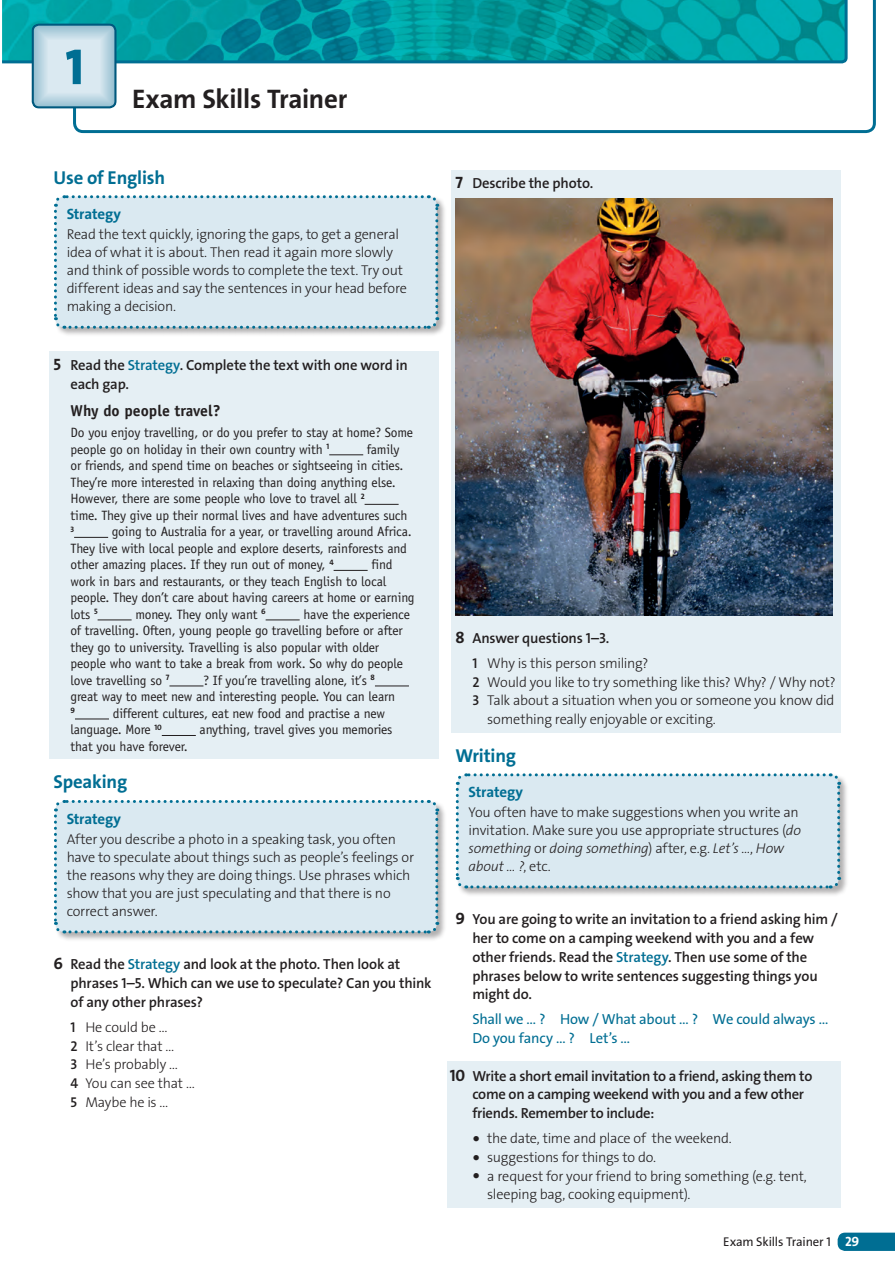
<style>
.page{position:relative;width:895px;height:1270px;background:#fff}
.page>*{position:absolute;margin:0;border:0;box-sizing:border-box;transform-origin:0 0}
.t1{font:800 51px "The Sans Os F";color:#006e93}
.t2{font:700 27px "The Sans Os F";letter-spacing:-.01em;color:#231f20}
.t3{font:700 18.75px "The Sans Os F";letter-spacing:-.01em;color:#006e93}
.t4{font:700 15.75px "Officina Sans Std";color:#231f20}
.t5{font:700 15px "The Sans Os F";color:#006e93}
.t6{font:600 14.7px/18.8px "The Sans Os F";letter-spacing:-.015em;color:#231f20}
.t7{font:14.7px/18.8px "The Sans Os F";letter-spacing:-.01em;color:#006e93}
.t8{font:300 14.25px/18px "The Sans Os F";letter-spacing:-.015em;color:#231f20}
.t9{font:13.5px/16.5px "Officina Sans Std";letter-spacing:-.01em;color:#231f20}
.t10{font:12.75px "The Sans Os F";letter-spacing:-.015em;color:#231f20}
.t11{font:700 7.8px "The Sans Os F";color:#231f20}
.s1{font-weight:700;font-size:16.5px}
.s2{color:#006e93}
.s3{font-weight:600}
.s4{font-style:italic}
.s5{font-weight:700;font-size:18px}
.s6{font-weight:700;font-size:13.5px;color:#fff}
</style>
<div class="page">
<svg style="left:2px;top:0;width:70px;height:64px;background:#02a7ab"></svg>
<svg style="left:72px;top:0;width:804px;height:134px"></svg>
<svg style="left:838px;top:1232px;width:57px;height:18px"></svg>
<div style="left:19px;top:13px;width:214px;height:96px;background:#006e93;opacity:.75"></div>
<div style="left:451px;top:170px;width:389px;height:562px;background:#e5eff4"></div>
<img style="left:455px;top:198px;width:377px;height:417px">
<div style="left:456px;top:773px;width:393px;height:124px;background:#231f20;opacity:.35"></div>
<svg style="left:455px;top:773px;width:387px;height:117px;background:#d4e4ed"></svg>
<div style="left:447px;top:1061px;width:393px;height:146px;background:#e5eff4"></div>
<div style="left:54px;top:195px;width:393px;height:142px;background:#231f20;opacity:.35"></div>
<div style="left:54px;top:195px;width:386px;height:135px;background:#dae9f1"></div>
<div style="left:49px;top:352px;width:389px;height:407px;background:#e5eff4"></div>
<hr style="left:329px;top:454px;width:34px;height:1px;background:#231f20">
<hr style="left:365px;top:504px;width:34px;height:1px;background:#231f20">
<hr style="left:74px;top:537px;width:34px;height:1px;background:#231f20">
<hr style="left:334px;top:570px;width:34px;height:1px;background:#231f20">
<hr style="left:98px;top:619px;width:34px;height:1px;background:#231f20">
<hr style="left:266px;top:619px;width:34px;height:1px;background:#231f20">
<hr style="left:169px;top:685px;width:34px;height:1px;background:#231f20">
<hr style="left:375px;top:685px;width:34px;height:1px;background:#231f20">
<hr style="left:75px;top:718px;width:34px;height:1px;background:#231f20">
<hr style="left:162px;top:735px;width:34px;height:1px;background:#231f20">
<div style="left:54px;top:799px;width:393px;height:143px;background:#231f20;opacity:.35"></div>
<svg style="left:54px;top:799px;width:386px;height:136px;background:#d4e5ed"></svg>
<h1 class="t1" style="left:65px;top:34px;width:20px">1</h1>
<h2 class="t2" style="left:132px;top:81px;width:217px">Exam Skills Trainer</h2>
<h3 class="t3" style="left:53px;top:165px;width:113px">Use of English</h3>
<p class="t5" style="left:67px;top:204px;width:56px">Strategy</p>
<p class="t8" style="left:67px;top:225px;width:342px">Read the text quickly, ignoring the gaps, to get a general idea of what it is about. Then read it again more slowly and think of possible words to complete the text. Try out different ideas and say the sentences in your head before making a decision.</p>
<p class="t6" style="left:70px;top:356px;width:339px;text-indent:-17px"><span class="s1">5</span> Read the <span class="s2">Strategy</span>. Complete the text with one word in each gap.</p>
<p class="t4" style="left:70px;top:401px;width:152px">Why do people travel?</p>
<p class="t9" style="left:70px;top:424px;width:344px">Do you enjoy travelling, or do you prefer to stay at home? Some people go on holiday in their own country with <sup>1</sup></p>
<p class="t9" style="left:70px;top:440px;width:339px;text-indent:296px">family or friends, and spend time on beaches or sightseeing in cities.<br>They’re more interested in relaxing than doing anything else.<br>However, there are some people who love to travel all <sup>2<br></sup>time. They give up their normal lives and have adventures such</p>
<p class="t11" style="left:70px;top:524px;width:5px">3</p>
<p class="t9" style="left:70px;top:523px;width:343px;text-indent:41px">going to Australia for a year, or travelling around Africa.<br>They live with local people and explore deserts, rainforests and other amazing places. If they run out of money, <sup>4</sup></p>
<p class="t9" style="left:70px;top:556px;width:346px;text-indent:301px">find work in bars and restaurants, or they teach English to local people. They don’t care about having careers at home or earning lots <sup>5</sup></p>
<p class="t9" style="left:135px;top:605px;width:132px">money. They only want <sup>6</sup></p>
<p class="t9" style="left:70px;top:605px;width:341px;text-indent:233px">have the experience of travelling. Often, young people go travelling before or after they go to university. Travelling is also popular with older people who want to take a break from work. So why do people love travelling so <sup>7</sup></p>
<p class="t9" style="left:70px;top:671px;width:326px;text-indent:133px">? If you’re travelling alone, it’s <sup>8 </sup>great way to meet new and interesting people. You can learn</p>
<p class="t11" style="left:70px;top:705px;width:6px">9</p>
<p class="t9" style="left:70px;top:704px;width:316px;text-indent:42px">different cultures, eat new food and practise a new language. More <sup>10</sup></p>
<p class="t9" style="left:200px;top:721px;width:194px">anything, travel gives you memories</p>
<p class="t9" style="left:70px;top:737px;width:119px">that you have forever.</p>
<h3 class="t3" style="left:53px;top:770px;width:75px">Speaking</h3>
<p class="t5" style="left:67px;top:809px;width:56px">Strategy</p>
<p class="t8" style="left:67px;top:830px;width:349px">After you describe a photo in a speaking task, you often have to speculate about things such as people’s feelings or the reasons why they are doing things. Use phrases which show that you are just speculating and that there is no correct answer.</p>
<p class="t6" style="left:70px;top:954px;width:363px;text-indent:-17px"><span class="s1">6</span> Read the <span class="s2">Strategy</span> and look at the photo. Then look at phrases 1–5. Which can we use to speculate? Can you think of any other phrases?</p>
<p class="t8" style="left:70px;top:1017px;width:126px;line-height:18.8px"><span class="s3">1</span> He could be …<br><span class="s3">2</span> It’s clear that …<br><span class="s3">3</span> He’s probably …<br><span class="s3">4</span> You can see that …<br><span class="s3">5</span> Maybe he is …</p>
<p class="t6" style="left:455px;top:174px;width:139px"><span class="s1">7</span> Describe the photo.</p>
<p class="t6" style="left:455px;top:628px;width:155px"><span class="s1">8</span> Answer questions 1–3.</p>
<p class="t8" style="left:472px;top:654px;width:177px"><span class="s3">1</span> Why is this person smiling?</p>
<p class="t8" style="left:472px;top:672px;width:365px"><span class="s3">2</span> Would you like to try something like this? Why? / Why not?</p>
<p class="t8" style="left:472px;top:691px;width:364px"><span class="s3">3</span> Talk about a situation when you or someone you know did</p>
<p class="t8" style="left:487px;top:710px;width:230px">something really enjoyable or exciting.</p>
<h3 class="t3" style="left:455px;top:743px;width:62px">Writing</h3>
<p class="t5" style="left:469px;top:782px;width:56px">Strategy</p>
<p class="t8" style="left:469px;top:803px;width:334px">You often have to make suggestions when you write an invitation. Make sure you use appropriate structures (<span class="s4">do something</span> or <span class="s4">doing something</span>) after, e.g. <span class="s4">Let’s …</span>, <span class="s4">How about … ?</span>, etc.</p>
<p class="t6" style="left:472px;top:909px;width:367px;text-indent:-17px"><span class="s1">9</span> You are going to write an invitation to a friend asking him / her to come on a camping weekend with you and a few other friends. Read the <span class="s2">Strategy</span>. Then use some of the phrases below to write sentences suggesting things you might do.</p>
<p class="t7" style="left:472px;top:1010px;width:358px">Shall we … ? How / What about … ? We could always …<br>Do you fancy … ? Let’s …</p>
<p class="t6" style="left:472px;top:1066px;width:341px;text-indent:-22px"><span class="s1">10</span> Write a short email invitation to a friend, asking them to come on a camping weekend with you and a few other friends. Remember to include:</p>
<p class="t8" style="left:472px;top:1129px;width:261px"><span class="s5">•</span> the date, time and place of the weekend.</p>
<p class="t8" style="left:472px;top:1148px;width:185px"><span class="s5">•</span> suggestions for things to do.</p>
<p class="t8" style="left:487px;top:1166px;width:321px;line-height:18.8px;text-indent:-15px"><span class="s5">•</span> a request for your friend to bring something (e.g. tent, sleeping bag, cooking equipment).</p>
<p class="t10" style="left:723px;top:1233px;width:138px">Exam Skills Trainer 1 <span class="s6">29</span></p>
</div>
